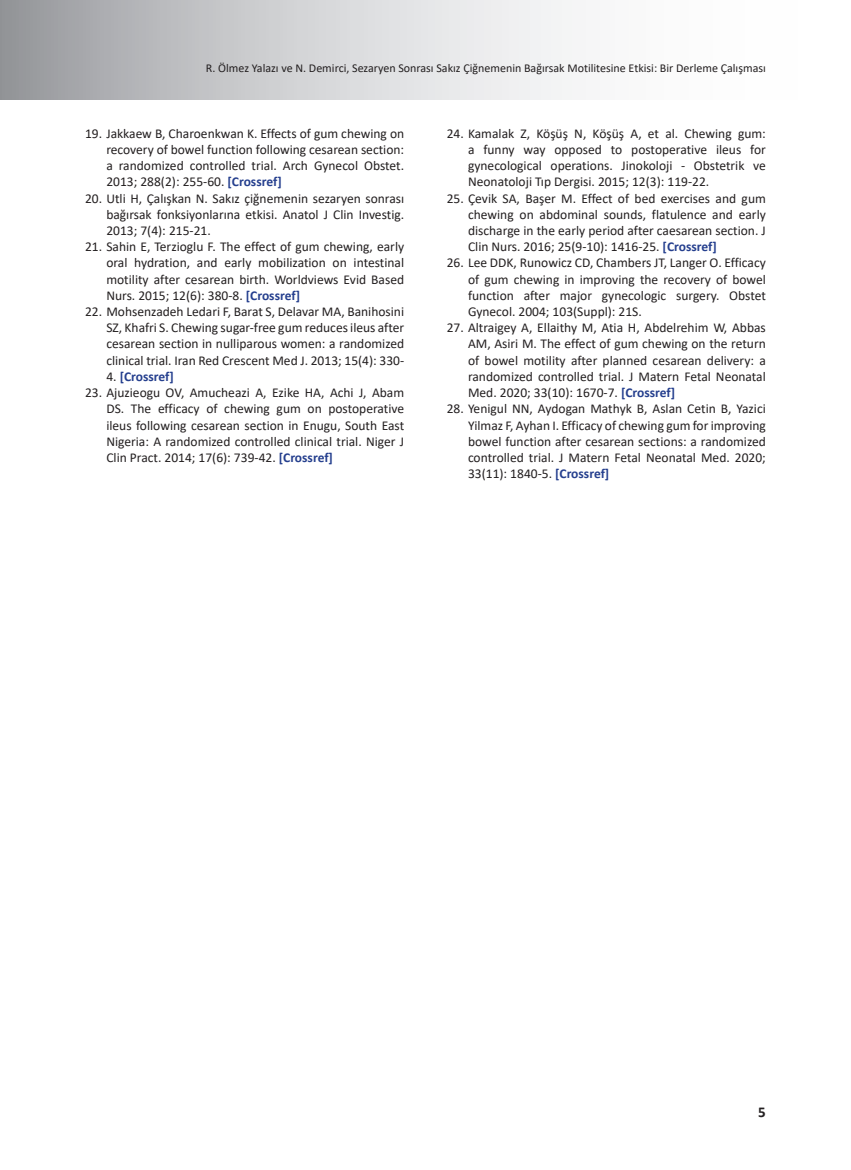
<style>
.page{position:relative;width:851px;height:1170px;background:#fff}
.page>*{position:absolute;margin:0;border:0;box-sizing:border-box;transform-origin:0 0}
.t1{font:700 15px "Calibri";color:#231f20}
.t2{font:13.5px/16.2px "Calibri";color:#231f20;text-align:justify}
.t3{font:700 13.5px "Calibri";color:#253f8e}
.t4{font:12px "Calibri";color:#231f20}
.s1{font-weight:700;color:#253f8e}
.s2{font-weight:400;color:#231f20}
</style>
<div class="page">
<svg style="left:1px;top:0;width:571px;height:100px;background:#cccdcf"></svg>
<hr style="left:0;top:0;width:1px;height:100px;background:#909295">
<p class="t4" style="left:206px;top:60px;width:561px">R. Ölmez Yalazı ve N. Demirci, Sezaryen Sonrası Sakız Çiğnemenin Bağırsak Motilitesine Etkisi: Bir Derleme Çalışması</p>
<p class="t2" style="left:106px;top:125px;width:299px;text-indent:-21px">19. Jakkaew B, Charoenkwan K. Effects of gum chewing on recovery of bowel function following cesarean section: a randomized controlled trial. Arch Gynecol Obstet.<br>2013; 288(2): 255-60. <span class="s1">[Crossref]</span></p>
<p class="t2" style="left:106px;top:190px;width:299px;text-indent:-21px">20. Utli H, Çalışkan N. Sakız çiğnemenin sezaryen sonrası bağırsak fonksiyonlarına etkisi. Anatol J Clin Investig.<br>2013; 7(4): 215-21.</p>
<p class="t2" style="left:106px;top:238px;width:299px;text-indent:-21px">21. Sahin E, Terzioglu F. The effect of gum chewing, early oral hydration, and early mobilization on intestinal motility after cesarean birth. Worldviews Evid Based Nurs. 2015; 12(6): 380-8. <span class="s1">[Crossref]</span></p>
<p class="t2" style="left:106px;top:303px;width:299px;text-indent:-21px">22. Mohsenzadeh Ledari F, Barat S, Delavar MA, Banihosini SZ, Khafri S. Chewing sugar-free gum reduces ileus after cesarean section in nulliparous women: a randomized clinical trial. Iran Red Crescent Med J. 2013; 15(4): 330-</p>
<p class="t3" style="left:106px;top:367px;width:69px"><span class="s2">4.</span> [Crossref]</p>
<p class="t2" style="left:106px;top:384px;width:299px;text-indent:-21px">23. Ajuzieogu OV, Amucheazi A, Ezike HA, Achi J, Abam DS. The efficacy of chewing gum on postoperative ileus following cesarean section in Enugu, South East Nigeria: A randomized controlled clinical trial. Niger J Clin Pract. 2014; 17(6): 739-42. <span class="s1">[Crossref]</span></p>
<p class="t2" style="left:468px;top:125px;width:299px;text-indent:-21px">24. Kamalak Z, Köşüş N, Köşüş A, et al. Chewing gum: a funny way opposed to postoperative ileus for gynecological operations. Jinokoloji - Obstetrik ve Neonatoloji Tıp Dergisi. 2015; 12(3): 119-22.</p>
<p class="t2" style="left:468px;top:190px;width:299px;text-indent:-21px">25. Çevik SA, Başer M. Effect of bed exercises and gum chewing on abdominal sounds, flatulence and early discharge in the early period after caesarean section. J Clin Nurs. 2016; 25(9-10): 1416-25. <span class="s1">[Crossref]</span></p>
<p class="t2" style="left:468px;top:254px;width:299px;text-indent:-21px">26. Lee DDK, Runowicz CD, Chambers JT, Langer O. Efficacy of gum chewing in improving the recovery of bowel function after major gynecologic surgery. Obstet Gynecol. 2004; 103(Suppl): 21S.</p>
<p class="t2" style="left:468px;top:319px;width:299px;text-indent:-21px">27. Altraigey A, Ellaithy M, Atia H, Abdelrehim W, Abbas AM, Asiri M. The effect of gum chewing on the return of bowel motility after planned cesarean delivery: a randomized controlled trial. J Matern Fetal Neonatal Med. 2020; 33(10): 1670-7. <span class="s1">[Crossref]</span></p>
<p class="t2" style="left:468px;top:400px;width:299px;text-indent:-21px">28. Yenigul NN, Aydogan Mathyk B, Aslan Cetin B, Yazici Yilmaz F, Ayhan I. Efficacy of chewing gum for improving bowel function after cesarean sections: a randomized controlled trial. J Matern Fetal Neonatal Med. 2020; 33(11): 1840-5. <span class="s1">[Crossref]</span></p>
<p class="t1" style="left:758px;top:1101px;width:9px">5</p>
</div>
